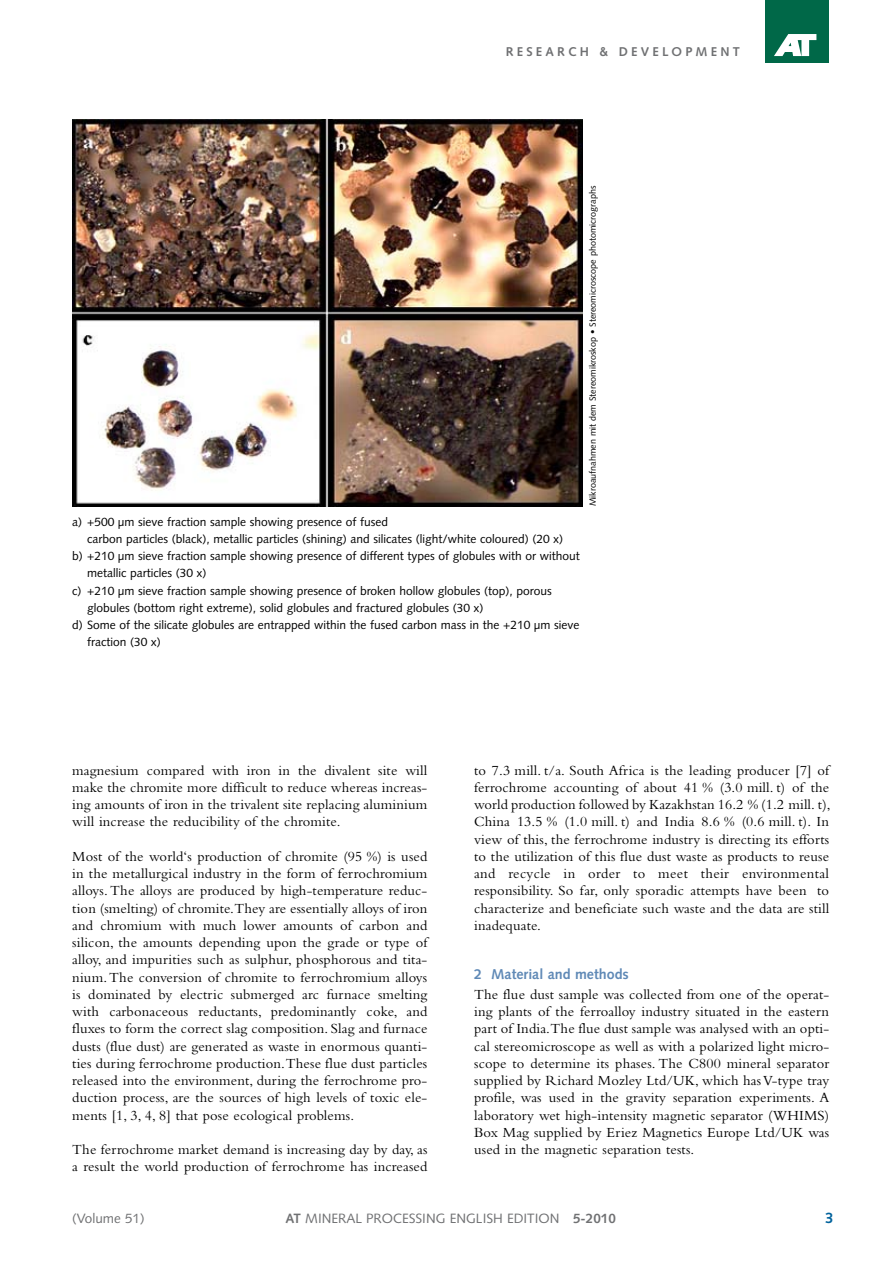
<style>
.page{position:relative;width:893px;height:1263px;background:#fff}
.page>*{position:absolute;margin:0;border:0;box-sizing:border-box;transform-origin:0 0}
.t1{font:14.55px/17.2px "Bembo Std";letter-spacing:.01em;color:#000;text-align:justify}
.t2{font:700 14.25px "Syntax LT Std";color:#5f89b6}
.t3{font:13.5px "Syntax";color:#707173}
.t4{font:700 12.75px "Syntax LT Std";letter-spacing:.25em;color:#707173}
.t5{font:12px "Syntax LT Std";color:#000}
.t6{font:9px "Syntax LT Std";color:#000}
.s1{font-weight:700}
</style>
<div class="page">
<div style="left:765px;top:0;width:64px;height:62px;background:#006848"></div>
<svg style="left:774px;top:34px;width:42px;height:22px"></svg>
<img style="left:72px;top:119px;width:511px;height:387px">
<p class="t4" style="left:506px;top:45px;width:236px">RESEARCH &amp; DEVELOPMENT</p>
<p class="t5" style="left:72px;top:514px;width:317px">a) +500 μm sieve fraction sample showing presence of fused</p>
<p class="t5" style="left:87px;top:532px;width:477px">carbon particles (black), metallic particles (shining) and silicates (light/white coloured) (20 x)</p>
<p class="t5" style="left:72px;top:549px;width:509px">b) +210 μm sieve fraction sample showing presence of different types of globules with or without</p>
<p class="t5" style="left:87px;top:566px;width:121px">metallic particles (30 x)</p>
<p class="t5" style="left:72px;top:583px;width:481px">c) +210 μm sieve fraction sample showing presence of broken hollow globules (top), porous</p>
<p class="t5" style="left:87px;top:601px;width:398px">globules (bottom right extreme), solid globules and fractured globules (30 x)</p>
<p class="t5" style="left:72px;top:618px;width:509px">d) Some of the silicate globules are entrapped within the fused carbon mass in the +210 μm sieve</p>
<p class="t5" style="left:87px;top:635px;width:75px">fraction (30 x)</p>
<p class="t6" style="left:587px;top:506px;width:322px;rotate:-90deg">Mikroaufnahmen mit dem Stereomikroskop • Stereomicroscope photomicrographs</p>
<p class="t1" style="left:72px;top:761px;width:357px">magnesium compared with iron in the divalent site will make the chromite more difficult to reduce whereas increas&shy;ing amounts of iron in the trivalent site replacing aluminium will increase the reducibility of the chromite.</p>
<p class="t1" style="left:72px;top:847px;width:357px">Most of the world‘s production of chromite (95 %) is used in the metallurgical industry in the form of ferrochromium alloys. The alloys are produced by high-temperature reduc&shy;tion (smelting) of chromite. They are essentially alloys of iron and chromium with much lower amounts of carbon and silicon, the amounts depending upon the grade or type of alloy, and impurities such as sulphur, phosphorous and tita&shy;nium. The conversion of chromite to ferrochromium alloys is dominated by electric submerged arc furnace smelting with carbonaceous reductants, predominantly coke, and fluxes to form the correct slag composition. Slag and furnace dusts (flue dust) are generated as waste in enormous quanti&shy;ties during ferrochrome production. These flue dust particles released into the environment, during the ferrochrome pro&shy;duction process, are the sources of high levels of toxic ele&shy;ments [1, 3, 4, 8] that pose ecological problems.</p>
<p class="t1" style="left:72px;top:1141px;width:357px">The ferrochrome market demand is increasing day by day, as a result the world production of ferrochrome has increased</p>
<p class="t1" style="left:474px;top:761px;width:358px">to 7.3 mill. t/a. South Africa is the leading producer [7] of ferrochrome accounting of about 41 % (3.0 mill. t) of the world production followed by Kazakhstan 16.2 % (1.2 mill. t), China 13.5 % (1.0 mill. t) and India 8.6 % (0.6 mill. t). In view of this, the ferrochrome industry is directing its efforts to the utilization of this flue dust waste as products to reuse and recycle in order to meet their environmental responsibility. So far, only sporadic attempts have been to characterize and beneficiate such waste and the data are still inadequate.</p>
<p class="t2" style="left:474px;top:965px;width:156px">2 Material and methods</p>
<p class="t1" style="left:474px;top:985px;width:357px">The flue dust sample was collected from one of the operat&shy;ing plants of the ferroalloy industry situated in the eastern part of India. The flue dust sample was analysed with an opti&shy;cal stereomicroscope as well as with a polarized light micro&shy;scope to determine its phases. The C800 mineral separator supplied by Richard Mozley Ltd/UK, which has V-type tray profile, was used in the gravity separation experiments. A laboratory wet high-intensity magnetic separator (WHIMS)<br>Box Mag supplied by Eriez Magnetics Europe Ltd/UK was used in the magnetic separation tests.</p>
<p class="t3" style="left:72px;top:1210px;width:74px">(Volume 51)</p>
<p class="t3" style="left:286px;top:1210px;width:332px"><span class="s1">AT</span> MINERAL PROCESSING ENGLISH EDITION <span class="s1">5-2010</span></p>
</div>
